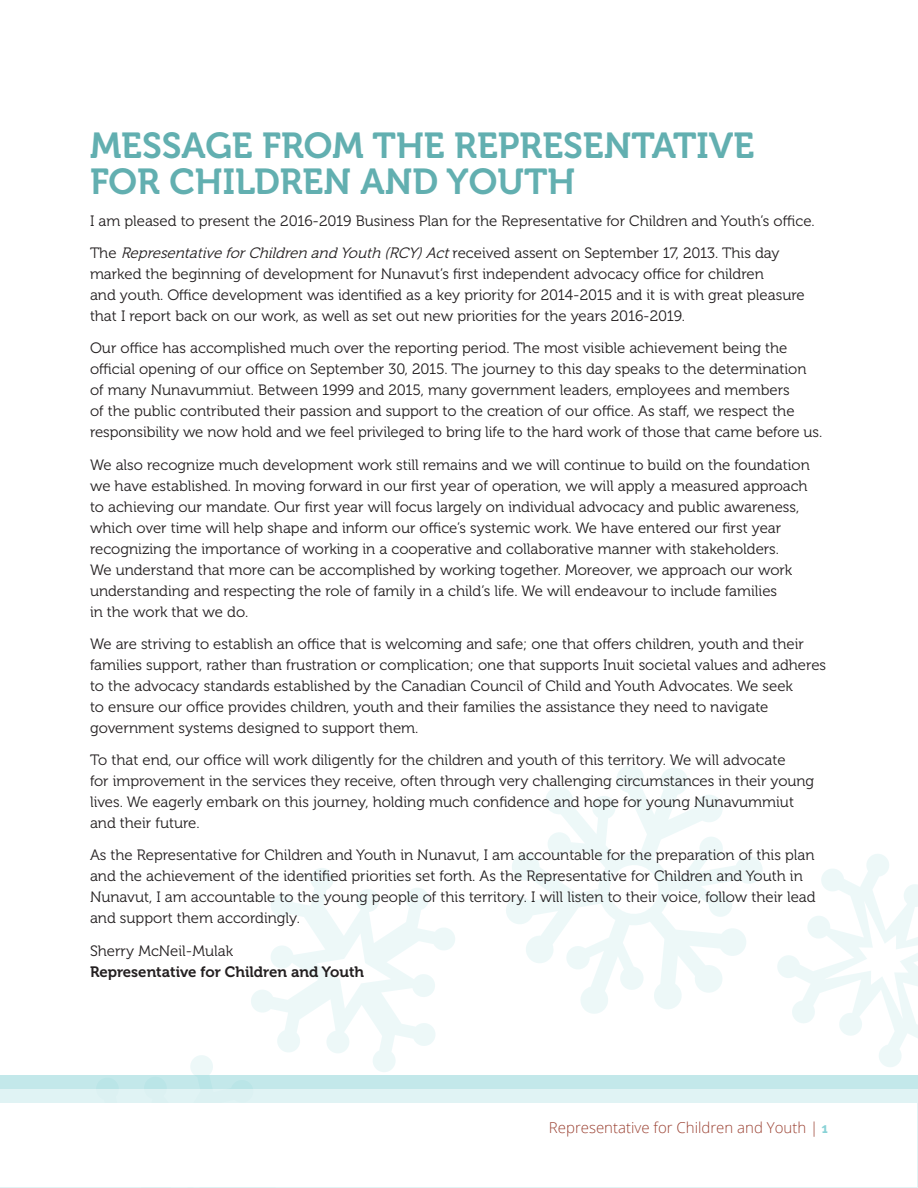
<style>
.page{position:relative;width:918px;height:1188px;background:#fff}
.page>*{position:absolute;margin:0;border:0;box-sizing:border-box;transform-origin:0 0}
._1_0_Heading{font:36px/36px "Museo 700";color:#62afb0}
.t1{font:15px/21px "Museo 300";color:#231f20}
.t2{font:15px/21px "Museo 700";color:#231f20}
.t3{font:300 15px "Open Sans";color:#9b4233}
.s1{font-style:italic}
.s2{font-family:"Museo 300"}
.s3{font-family:"Meta Plus";font-weight:700;color:#88d2d6}
</style>
<div class="page">
<svg style="left:506px;top:765px;width:257px;height:249px"></svg>
<svg style="left:777px;top:854px;width:141px;height:213px"></svg>
<svg style="left:70px;top:868px;width:387px;height:208px"></svg>
<div style="left:0;top:1076px;width:918px;height:112px;background:#c3e8ea"></div>
<div style="left:0;top:1089px;width:918px;height:99px;background:#e0f3f4"></div>
<div style="left:0;top:1103px;width:917px;height:84px;background:#fff"></div>
<p class="_1_0_Heading" style="left:90px;top:128px;width:666px">MESSAGE FROM THE REPRESENTATIVE<br>FOR CHILDREN AND YOUTH</p>
<p class="t1" style="left:90px;top:210px;width:726px">I am pleased to present the 2016-2019 Business Plan for the Representative for Children and Youth’s office.</p>
<p class="t1" style="left:90px;top:243px;width:716px">T h e <span class="s1">RepresentativeforChildren and Youth (RCY)Act</span>r e c e i v e d a s s e n t o n S e p t e m b e r 1 7, 2 0 1 3 . T h i s d a y marked the beginning of development for Nunavut’s first independent advocacy office for children<br>and youth. Office development was identified as a key priority for 2014-2015 and it is with great pleasure that I report back on our work, as well as set out new priorities for the years 2016-2019.</p>
<p class="t1" style="left:90px;top:338px;width:734px">Our office has accomplished much over the reporting period. The most visible achievement being the official opening of our office on September 30, 2015. The journey to this day speaks to the determination of many Nunavummiut. Between 1999 and 2015, many government leaders, employees and members<br>of the public contributed their passion and support to the creation of our office. As staff, we respect the responsibility we now hold and we feel privileged to bring life to the hard work of those that came before us.</p>
<p class="t1" style="left:90px;top:454px;width:721px">We also recognize much development work still remains and we will continue to build on the foundation we have established. In moving forward in our first year of operation, we will apply a measured approach to achieving our mandate. Our first year will focus largely on individual advocacy and public awareness, which over time will help shape and inform our office’s systemic work. We have entered our first year recognizing the importance of working in a cooperative and collaborative manner with stakeholders.<br>We understand that more can be accomplished by working together. Moreover, we approach our work understanding and respecting the role of family in a child’s life. We will endeavour to include families<br>in the work that we do.</p>
<p class="t1" style="left:90px;top:633px;width:738px">We are striving to establish an office that is welcoming and safe; one that offers children, youth and their families support, rather than frustration or complication; one that supports Inuit societal values and adheres to the advocacy standards established by the Canadian Council of Child and Youth Advocates. We seek<br>to ensure our office provides children, youth and their families the assistance they need to navigate government systems designed to support them.</p>
<p class="t1" style="left:90px;top:750px;width:726px">To that end, our office will work diligently for the children and youth of this territory. We will advocate<br>for improvement in the services they receive, often through very challenging circumstances in their young lives. We eagerly embark on this journey, holding much confidence and hope for young Nunavummiut and their future.</p>
<p class="t1" style="left:90px;top:845px;width:727px">As the Representative for Children and Youth in Nunavut, I am accountable for the preparation of this plan and the achievement of the identified priorities set forth. As the Representative for Children and Youth in Nunavut, I am accountable to the young people of this territory. I will listen to their voice, follow their lead and support them accordingly.</p>
<p class="t2" style="left:90px;top:940px;width:276px"><span class="s2">Sherry McNeil-Mulak<br></span>Representative for Children and Youth</p>
<p class="t3" style="left:549px;top:1117px;width:281px">Representative for Children and Youth | <span class="s3">1</span></p>
</div>
